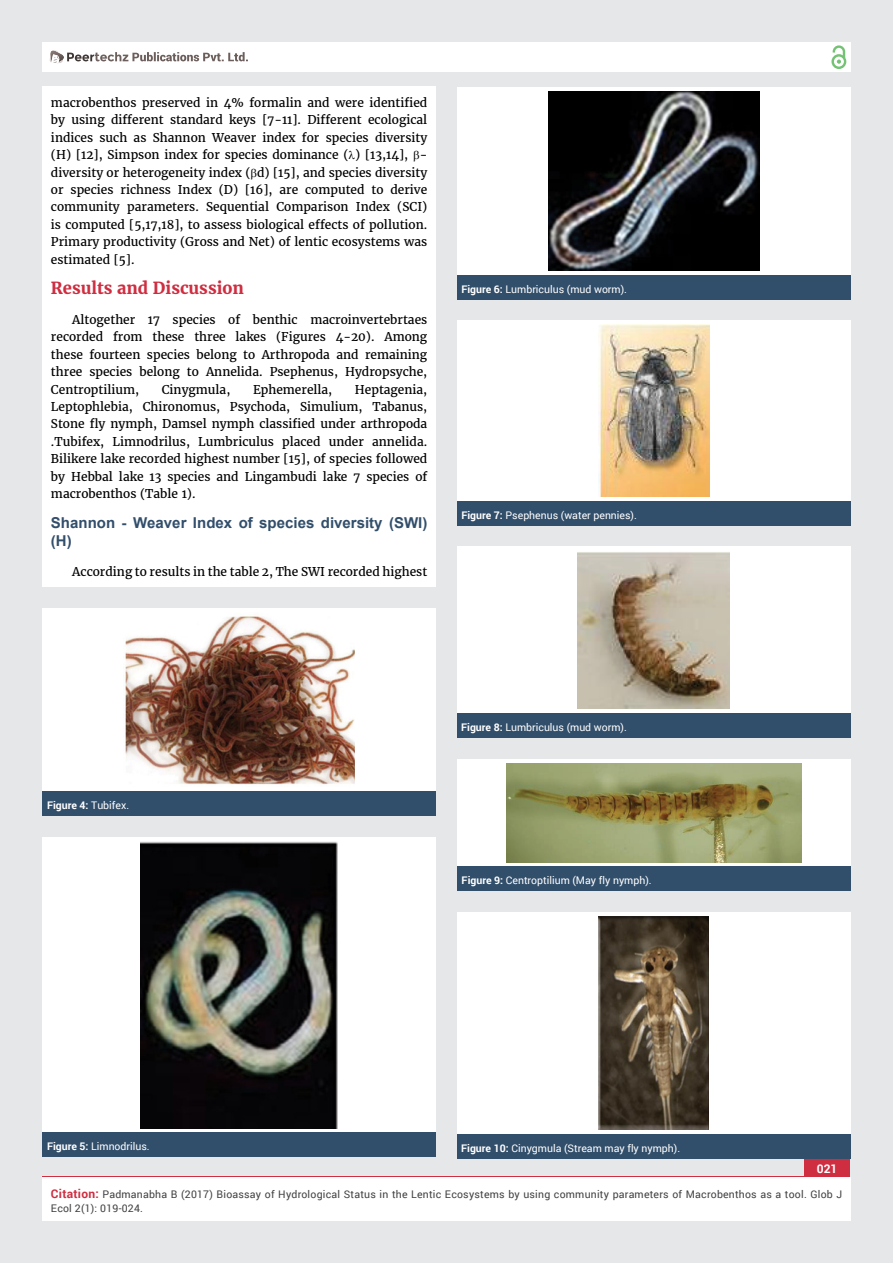
<style>
.page{position:relative;width:893px;height:1263px;background:#e6e7e8}
.page>*{position:absolute;margin:0;border:0;box-sizing:border-box;transform-origin:0 0}
.t1{font:700 16.5px "Merriweather";color:#cf2e41}
.t2{font:700 15px/17.4px "Arial";color:#314e6b}
.t3{font:12px/17.4px "Merriweather";color:#000;text-align:justify}
.t4{font:700 12px "Roboto";color:#fff}
.t5{font:10.5px "Roboto";color:#fff}
.t6{font:10.5px/13.5px "Roboto";letter-spacing:.02em;color:#414042}
.t7{font:700 10.5px "Roboto";color:#fff}
.s1{font-weight:700}
.s2{font-weight:400}
.s3{font-weight:700;font-size:12px;color:#cf2e41}
</style>
<div class="page">
<div style="left:42px;top:43px;width:808px;height:29px;background:#fff"></div>
<div style="left:831px;top:54px;width:15px;height:15px;border:2px solid #74c273;border-radius:50%"></div>
<svg style="left:831px;top:45px;width:15px;height:19px"></svg>
<div style="left:804px;top:1157px;width:46px;height:43px;background:#cf2e41"></div>
<svg style="left:49px;top:50px;width:199px;height:14px"></svg>
<div style="left:42px;top:1177px;width:809px;height:43px;background:#fff"></div>
<div style="left:42px;top:87px;width:394px;height:500px;background:#fff"></div>
<div style="left:43px;top:608px;width:393px;height:183px;background:#fff"></div>
<div style="left:43px;top:791px;width:393px;height:25px;background:#314e6b"></div>
<img style="left:125px;top:616px;width:230px;height:169px">
<div style="left:43px;top:837px;width:393px;height:296px;background:#fff"></div>
<div style="left:43px;top:1133px;width:393px;height:24px;background:#314e6b"></div>
<img style="left:141px;top:841px;width:197px;height:287px">
<div style="left:457px;top:87px;width:393px;height:188px;background:#fff"></div>
<div style="left:457px;top:275px;width:393px;height:24px;background:#314e6b"></div>
<img style="left:548px;top:91px;width:211px;height:179px">
<div style="left:457px;top:321px;width:393px;height:180px;background:#fff"></div>
<div style="left:457px;top:501px;width:393px;height:25px;background:#314e6b"></div>
<img style="left:598px;top:325px;width:111px;height:172px">
<div style="left:457px;top:547px;width:393px;height:166px;background:#fff"></div>
<div style="left:457px;top:713px;width:393px;height:25px;background:#314e6b"></div>
<img style="left:577px;top:551px;width:153px;height:158px">
<div style="left:457px;top:759px;width:393px;height:107px;background:#fff"></div>
<div style="left:457px;top:866px;width:393px;height:25px;background:#314e6b"></div>
<img style="left:506px;top:763px;width:296px;height:99px">
<div style="left:457px;top:912px;width:393px;height:222px;background:#fff"></div>
<div style="left:457px;top:1134px;width:393px;height:24px;background:#314e6b"></div>
<img style="left:598px;top:917px;width:111px;height:212px">
<p class="t3" style="left:51px;top:94px;width:378px">macrobenthos preserved in 4% formalin and were identified by using different standard keys [7-11]. Different ecological indices such as Shannon Weaver index for species diversity (H) [12], Simpson index for species dominance (●) [13,14], - diversity or heterogeneity index ( d) [15], and species diversity or species richness Index (D) [16], are computed to derive community parameters. Sequential Comparison Index (SCI) is computed [5,17,18], to assess biological effects of pollution.<br>Primary productivity (Gross and Net) of lentic ecosystems was estimated [5].</p>
<h1 class="t1" style="left:51px;top:278px;width:194px">Results and Discussion</h1>
<p class="t3" style="left:51px;top:311px;width:378px;text-indent:21px">Altogether 17 species of benthic macroinvertebrtaes recorded from these three lakes (Figures 4-20). Among these fourteen species belong to Arthropoda and remaining three species belong to Annelida. Psephenus, Hydropsyche, Centroptilium,</p>
<p class="t3" style="left:162px;top:381px;width:70px">Cinygmula,</p>
<p class="t3" style="left:253px;top:381px;width:81px">Ephemerella,</p>
<p class="t3" style="left:51px;top:381px;width:378px;text-indent:304px">Heptagenia, Leptophlebia, Chironomus, Psychoda, Simulium, Tabanus, Stone fly nymph, Damsel nymph classified under arthropoda .Tubifex, Limnodrilus, Lumbriculus placed under annelida.<br>Bilikere lake recorded highest number [15], of species followed by Hebbal lake 13 species and Lingambudi lake 7 species of macrobenthos (Table 1).</p>
<p class="t2" style="left:51px;top:514px;width:378px">Shannon - Weaver Index of species diversity (SWI) (H)</p>
<p class="t3" style="left:72px;top:563px;width:356px">According to results in the table 2, The SWI recorded highest</p>
<p class="t5" style="left:461px;top:282px;width:167px"><span class="s1">Figure 6:</span> Lumbriculus (mud worm).</p>
<p class="t5" style="left:461px;top:508px;width:177px"><span class="s1">Figure 7:</span> Psephenus (water pennies).</p>
<p class="t7" style="left:47px;top:798px;width:84px">Figure 4: <span class="s2">Tubifex.</span></p>
<p class="t5" style="left:461px;top:720px;width:167px"><span class="s1">Figure 8:</span> Lumbriculus (mud worm).</p>
<p class="t5" style="left:462px;top:873px;width:192px"><span class="s1">Figure 9:</span> Centroptilium (May fly nymph).</p>
<p class="t5" style="left:47px;top:1139px;width:104px"><span class="s1">Figure 5:</span> Limnodrilus.</p>
<p class="t5" style="left:461px;top:1141px;width:220px"><span class="s1">Figure 10:</span> Cinygmula (Stream may fly nymph).</p>
<p class="t4" style="left:817px;top:1161px;width:22px">021</p>
<p class="t6" style="left:51px;top:1188px;width:793px"><span class="s3">Citation:</span> Padmanabha B (2017) Bioassay of Hydrological Status in the Lentic Ecosystems by using community parameters of Macrobenthos as a tool. Glob J<br>Ecol 2(1): 019-024.</p>
</div>
